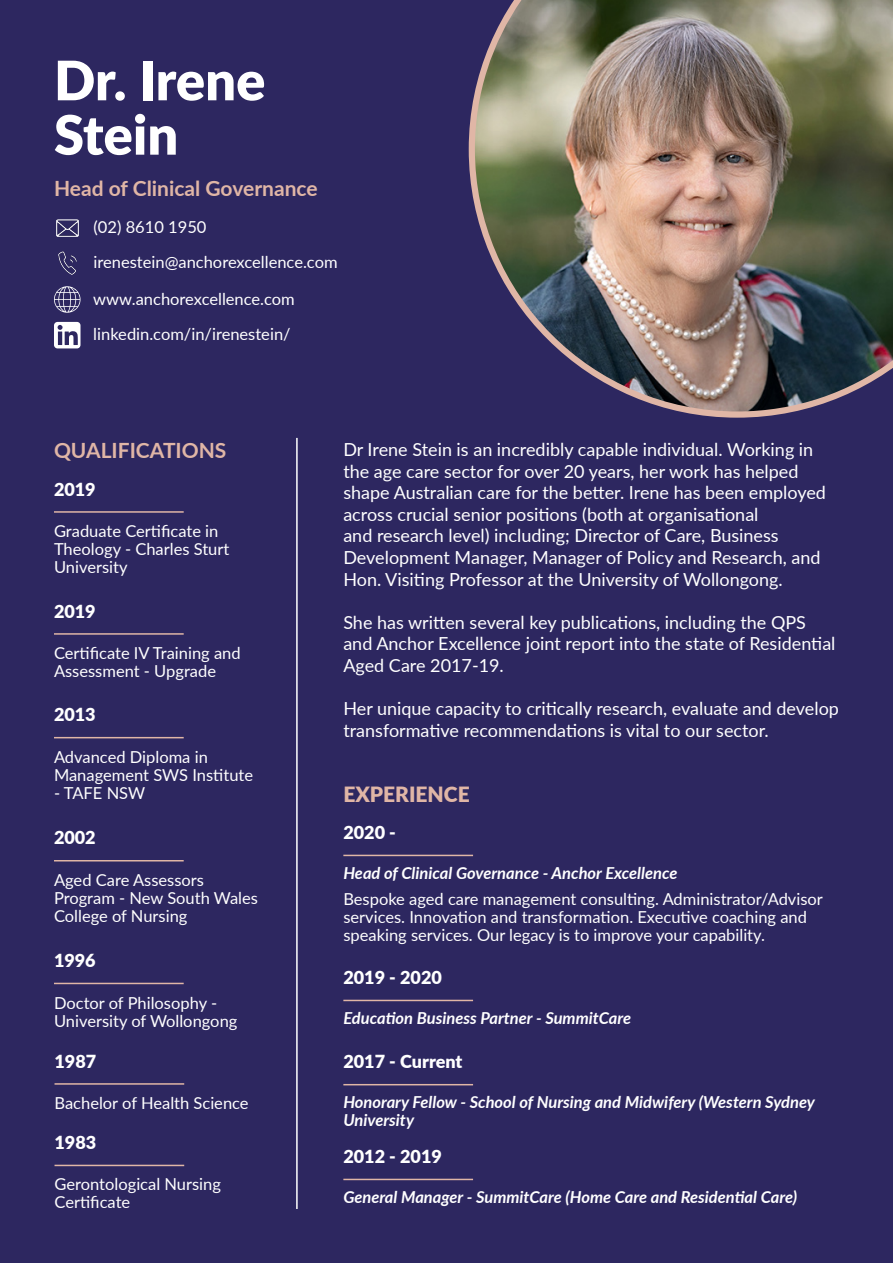
<style>
.page{position:relative;width:893px;height:1263px;background:#2d2760}
.page>*{position:absolute;margin:0;border:0;box-sizing:border-box;transform-origin:0 0}
.t1{font:900 54.3px "Lato";letter-spacing:-.005em;color:#fff}
.t2{font:700 21px "Lato";color:#e0b6a6}
.t3{font:900 21px "Lato";color:#e0b6a6}
.t4{font:18px/21.6px "Lato";color:#fff}
.t5{font:900 18px "Lato";color:#fff}
.t6{font:16.5px/18px "Lato";color:#fff}
.t7{font:italic 700 16.5px/18px "Lato";color:#fff}
</style>
<div class="page">
<svg style="left:469px;top:92px;width:328px;height:326px"></svg>
<img style="left:475px;top:0;width:418px;height:411px">
<hr style="left:54px;top:737px;width:130px;height:1px;background:#e0b6a6">
<hr style="left:54px;top:633px;width:130px;height:2px;background:#e0b6a6">
<hr style="left:54px;top:511px;width:130px;height:2px;background:#e0b6a6">
<hr style="left:54px;top:860px;width:130px;height:1px;background:#e0b6a6">
<hr style="left:54px;top:983px;width:130px;height:1px;background:#e0b6a6">
<img style="left:56px;top:219px;width:23px;height:18px">
<img style="left:58px;top:251px;width:19px;height:24px">
<svg style="left:54px;top:322px;width:27px;height:26px"></svg>
<svg style="left:54px;top:286px;width:27px;height:27px"></svg>
<hr style="left:296px;top:438px;width:2px;height:771px;background:#fff">
<hr style="left:343px;top:855px;width:130px;height:1px;background:#e0b6a6">
<hr style="left:343px;top:1000px;width:130px;height:1px;background:#e0b6a6">
<hr style="left:55px;top:1083px;width:129px;height:2px;background:#e0b6a6">
<hr style="left:55px;top:1165px;width:129px;height:1px;background:#e0b6a6">
<hr style="left:343px;top:1084px;width:130px;height:1px;background:#e0b6a6">
<hr style="left:343px;top:1179px;width:130px;height:1px;background:#e0b6a6">
<p class="t1" style="left:54px;top:40px;width:213px">Dr. Irene</p>
<p class="t1" style="left:54px;top:94px;width:126px">Stein</p>
<p class="t2" style="left:54px;top:173px;width:265px">Head of Clinical Governance</p>
<p class="t6" style="left:94px;top:217px;width:114px">(02) 8610 1950</p>
<p class="t6" style="left:94px;top:252px;width:246px">irenestein@anchorexcellence.com</p>
<p class="t6" style="left:93px;top:289px;width:203px">www.anchorexcellence.com</p>
<p class="t6" style="left:93px;top:325px;width:199px">linkedin.com/in/irenestein/</p>
<p class="t2" style="left:54px;top:435px;width:174px">QUALIFICATIONS</p>
<p class="t4" style="left:343px;top:438px;width:484px">Dr Irene Stein is an incredibly capable individual. Working in the age care sector for over 20 years, her work has helped shape Australian care for the better. Irene has been employed across crucial senior positions (both at organisational<br>and research level) including; Director of Care, Business Development Manager, Manager of Policy and Research, and Hon. Visiting Professor at the University of Wollongong.</p>
<p class="t4" style="left:343px;top:611px;width:494px">She has written several key publications, including the QPS and Anchor Excellence joint report into the state of Residential<br>Aged Care 2017-19.</p>
<p class="t4" style="left:343px;top:697px;width:497px">Her unique capacity to critically research, evaluate and develop transformative recommendations is vital to our sector.</p>
<p class="t5" style="left:54px;top:475px;width:43px">2019</p>
<p class="t6" style="left:54px;top:521px;width:177px">Graduate Certificate in<br>Theology - Charles Sturt<br>University</p>
<p class="t5" style="left:54px;top:597px;width:43px">2019</p>
<p class="t6" style="left:54px;top:643px;width:188px">Certificate IV Training and<br>Assessment - Upgrade</p>
<p class="t5" style="left:54px;top:701px;width:43px">2013</p>
<p class="t6" style="left:54px;top:747px;width:201px">Advanced Diploma in<br>Management SWS Institute</p>
<p class="t6" style="left:54px;top:783px;width:93px">- TAFE NSW</p>
<p class="t3" style="left:343px;top:778px;width:128px">EXPERIENCE</p>
<p class="t5" style="left:54px;top:824px;width:43px">2002</p>
<p class="t6" style="left:54px;top:870px;width:206px">Aged Care Assessors<br>Program - New South Wales<br>College of Nursing</p>
<p class="t5" style="left:54px;top:947px;width:43px">1996</p>
<p class="t6" style="left:54px;top:993px;width:185px">Doctor of Philosophy -<br>University of Wollongong</p>
<p class="t5" style="left:55px;top:1047px;width:43px">1987</p>
<p class="t6" style="left:55px;top:1093px;width:196px">Bachelor of Health Science</p>
<p class="t5" style="left:55px;top:1129px;width:43px">1983</p>
<p class="t6" style="left:55px;top:1175px;width:168px">Gerontological Nursing<br>Certificate</p>
<p class="t5" style="left:343px;top:819px;width:54px">2020 -</p>
<p class="t7" style="left:343px;top:863px;width:336px">Head of Clinical Governance - Anchor Excellence</p>
<p class="t6" style="left:343px;top:889px;width:481px">Bespoke aged care management consulting. Administrator/Advisor services. Innovation and transformation. Executive coaching and speaking services. Our legacy is to improve your capability.</p>
<p class="t5" style="left:343px;top:964px;width:100px">2019 - 2020</p>
<p class="t7" style="left:343px;top:1008px;width:289px">Education Business Partner - SummitCare</p>
<p class="t5" style="left:343px;top:1048px;width:121px">2017 - Current</p>
<p class="t7" style="left:343px;top:1092px;width:473px">Honorary Fellow - School of Nursing and Midwifery (Western Sydney<br>University</p>
<p class="t5" style="left:343px;top:1143px;width:100px">2012 - 2019</p>
<p class="t7" style="left:343px;top:1187px;width:455px">General Manager - SummitCare (Home Care and Residential Care)</p>
</div>
